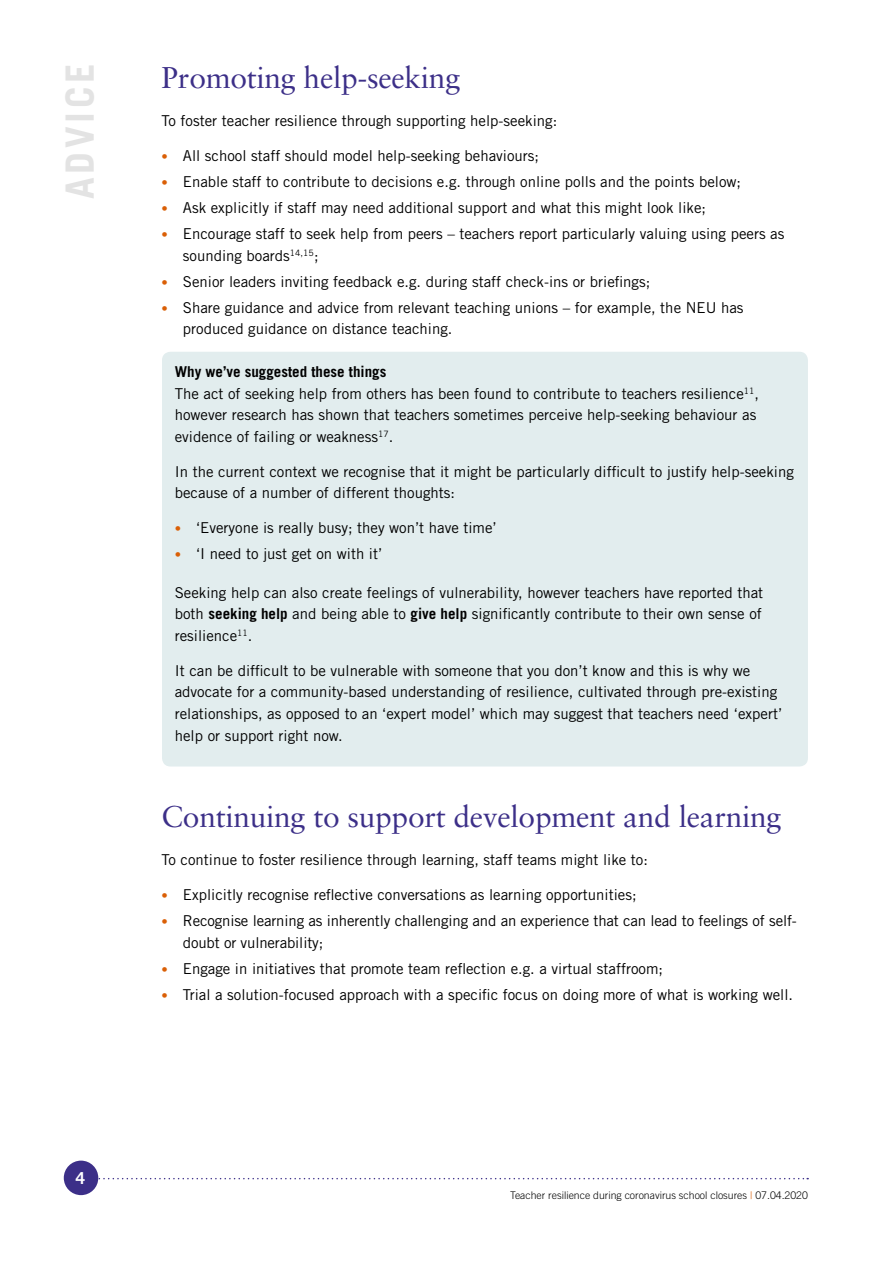
<style>
.page{position:relative;width:893px;height:1263px;background:#fff}
.page>*{position:absolute;margin:0;border:0;box-sizing:border-box;transform-origin:0 0}
.t1{font:700 39px "Trade Gothic LT Std";letter-spacing:.09em;color:#e3e3e3}
.t2{font:30px "Sabon LT Std";letter-spacing:-.01em;color:#3c2f88}
.t3{font:700 16.5px "Trade Gothic LT Std";color:#fff}
.t4{font:15px/21.8px "Trade Gothic LT Std";color:#000}
.t5{font:300 10.5px "Trade Gothic LT Std";color:#000}
.s1{font-size:12.75px;color:#da5f06}
.s2{font-weight:700}
.s3{color:#da5f06}
</style>
<div class="page">
<svg style="left:98px;top:1178px;width:710px;height:1px"></svg>
<div style="left:64px;top:1160px;width:34px;height:35px;background:#3c2f88;border-radius:50%"></div>
<div style="left:162px;top:352px;width:646px;height:414px;background:#e2edee;border-radius:9px"></div>
<h1 class="t1" style="left:56px;top:199px;width:137px;rotate:-90deg">ADVICE</h1>
<h2 class="t2" style="left:162px;top:59px;width:300px">Promoting help-seeking</h2>
<p class="t4" style="left:162px;top:110px;width:397px">To foster teacher resilience through supporting help-seeking:</p>
<p class="t4" style="left:162px;top:144px;width:379px"><span class="s1">•</span> All school staff should model help-seeking behaviours;</p>
<p class="t4" style="left:162px;top:170px;width:581px"><span class="s1">•</span> Enable staff to contribute to decisions e.g. through online polls and the points below;</p>
<p class="t4" style="left:162px;top:196px;width:546px"><span class="s1">•</span> Ask explicitly if staff may need additional support and what this might look like;</p>
<p class="t4" style="left:183px;top:222px;width:603px;text-indent:-21px"><span class="s1">•</span> Encourage staff to seek help from peers – teachers report particularly valuing using peers as sounding boards<sup>14,15</sup>;</p>
<p class="t4" style="left:162px;top:270px;width:490px"><span class="s1">•</span> Senior leaders inviting feedback e.g. during staff check-ins or briefings;</p>
<p class="t4" style="left:183px;top:296px;width:562px;text-indent:-21px"><span class="s1">•</span> Share guidance and advice from relevant teaching unions – for example, the NEU has produced guidance on distance teaching.</p>
<p class="t4" style="left:175px;top:360px;width:586px"><span class="s2">Why we’ve suggested these things<br></span>The act of seeking help from others has been found to contribute to teachers resilience<sup>11</sup>, however research has shown that teachers sometimes perceive help-seeking behaviour as evidence of failing or weakness<sup>17</sup>.</p>
<p class="t4" style="left:175px;top:460px;width:621px">In the current context we recognise that it might be particularly difficult to justify help-seeking because of a number of different thoughts:</p>
<p class="t4" style="left:175px;top:516px;width:324px"><span class="s1">•</span> ‘Everyone is really busy; they won’t have time’</p>
<p class="t4" style="left:175px;top:542px;width:209px"><span class="s1">•</span> ‘I need to just get on with it’</p>
<p class="t4" style="left:175px;top:581px;width:590px;text-align:justify">Seeking help can also create feelings of vulnerability, however teachers have reported that both <span class="s2">seeking help</span> and being able to <span class="s2">give help</span> significantly contribute to their own sense of resilience<sup>11</sup>.</p>
<p class="t4" style="left:175px;top:659px;width:609px">It can be difficult to be vulnerable with someone that you don’t know and this is why we advocate for a community-based understanding of resilience, cultivated through pre-existing relationships, as opposed to an ‘expert model’ which may suggest that teachers need ‘expert’ help or support right now.</p>
<h2 class="t2" style="left:162px;top:798px;width:622px">Continuing to support development and learning</h2>
<p class="t4" style="left:162px;top:849px;width:488px">To continue to foster resilience through learning, staff teams might like to:</p>
<p class="t4" style="left:162px;top:883px;width:476px"><span class="s1">•</span> Explicitly recognise reflective conversations as learning opportunities;</p>
<p class="t4" style="left:183px;top:909px;width:616px;text-indent:-21px"><span class="s1">•</span> Recognise learning as inherently challenging and an experience that can lead to feelings of self&shy;doubt or vulnerability;</p>
<p class="t4" style="left:162px;top:957px;width:503px"><span class="s1">•</span> Engage in initiatives that promote team reflection e.g. a virtual staffroom;</p>
<p class="t4" style="left:162px;top:983px;width:633px"><span class="s1">•</span> Trial a solution-focused approach with a specific focus on doing more of what is working well.</p>
<p class="t3" style="left:76px;top:1168px;width:11px">4</p>
<p class="t5" style="left:510px;top:1189px;width:299px">Teacher resilience during coronavirus school closures <span class="s3">|</span> 07.04.2020</p>
</div>
